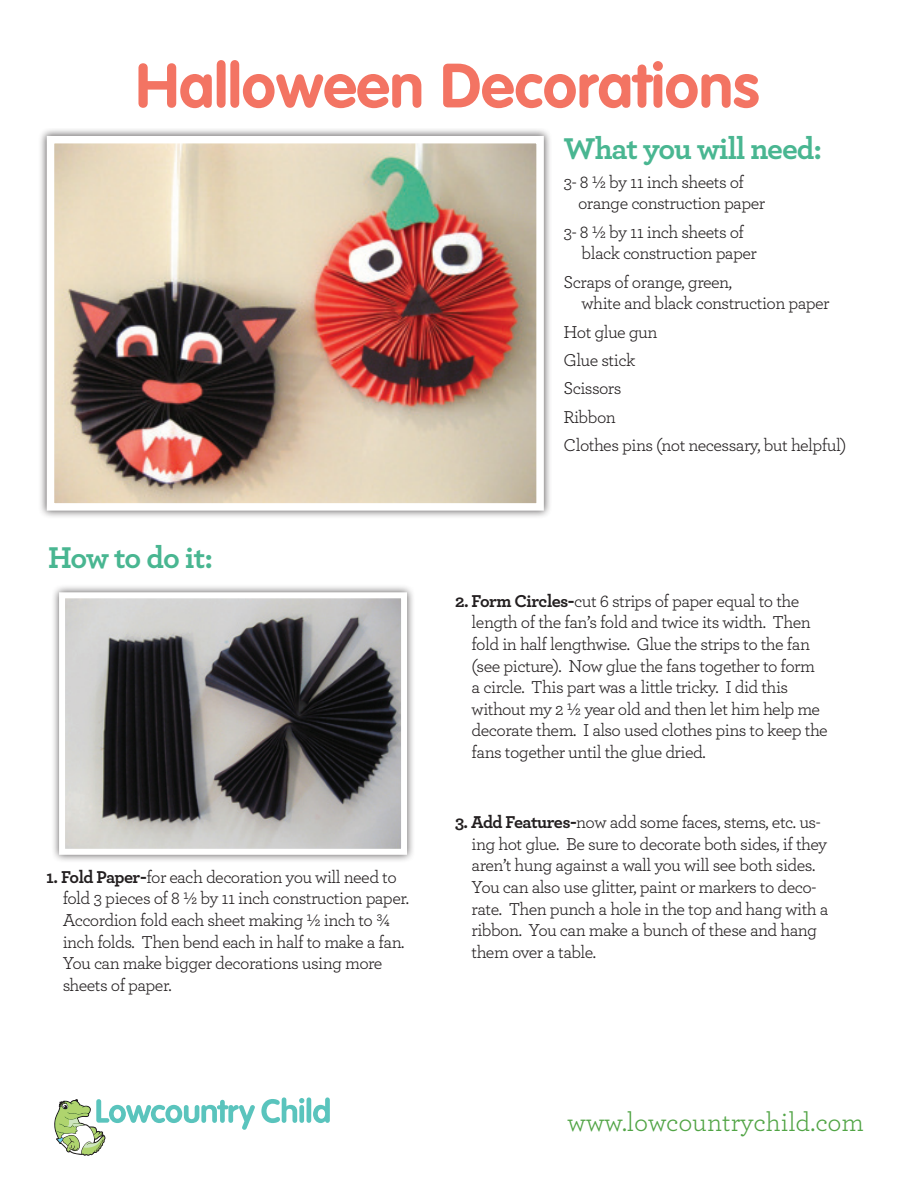
<style>
.page{position:relative;width:918px;height:1188px;background:#fff}
.page>*{position:absolute;margin:0;border:0;box-sizing:border-box;transform-origin:0 0}
.t1{font:700 61.5px "VAG Rounded";color:#f37463}
.t2{font:700 31.5px "Archer";letter-spacing:-.03em;color:#49b691}
.t3{font:27px "Archer";color:#51a445}
.t4{font:18px/21.6px "Archer";letter-spacing:-.03em;color:#231f20}
.s1{font-weight:700}
</style>
<div class="page">
<svg style="left:54px;top:1099px;width:201px;height:57px"></svg>
<svg style="left:261px;top:1097px;width:43px;height:26px"></svg>
<hr style="left:307px;top:1097px;width:4px;height:26px;background:#5ac4bd;border-radius:2px">
<svg style="left:313px;top:1097px;width:17px;height:26px"></svg>
<div style="left:39px;top:128px;width:513px;height:391px;background:#231f20;opacity:.75"></div>
<img style="left:56px;top:145px;width:479px;height:357px">
<div style="left:47px;top:136px;width:497px;height:375px;border:8px solid #fff"></div>
<div style="left:51px;top:584px;width:364px;height:279px;background:#231f20;opacity:.75"></div>
<img style="left:66px;top:599px;width:334px;height:249px">
<div style="left:59px;top:592px;width:348px;height:263px;border:6px solid #fff"></div>
<h1 class="t1" style="left:136px;top:50px;width:625px">Halloween Decorations</h1>
<h2 class="t2" style="left:564px;top:134px;width:260px">What you will need:</h2>
<p class="t4" style="left:578px;top:172px;width:189px;text-indent:-14px">3- 8 ½ by 11 inch sheets of orange construction paper</p>
<p class="t4" style="left:582px;top:222px;width:177px;text-indent:-18px">3- 8 ½ by 11 inch sheets of black construction paper</p>
<p class="t4" style="left:582px;top:272px;width:250px;text-indent:-18px">Scraps of orange, green,<br>white and black construction paper</p>
<p class="t4" style="left:564px;top:318px;width:284px;line-height:28.3px">Hot glue gun<br>Glue stick<br>Scissors<br>Ribbon<br>Clothes pins (not necessary, but helpful)</p>
<h2 class="t2" style="left:48px;top:543px;width:166px">How to do it:</h2>
<p class="t4" style="left:63px;top:867px;width:348px;text-indent:-17px"><span class="s1">1. Fold Paper-</span>for each decoration you will need to fold 3 pieces of 8 ½ by 11 inch construction paper.<br>Accordion fold each sheet making ½ inch to ¾ inch folds. Then bend each in half to make a fan.<br>You can make bigger decorations using more sheets of paper.</p>
<p class="t4" style="left:472px;top:591px;width:358px;text-indent:-17px"><span class="s1">2. Form Circles-</span>cut 6 strips of paper equal to the length of the fan’s fold and twice its width. Then fold in half lengthwise. Glue the strips to the fan (see picture). Now glue the fans together to form a circle. This part was a little tricky. I did this without my 2 ½ year old and then let him help me decorate them. I also used clothes pins to keep the fans together until the glue dried.</p>
<p class="t4" style="left:472px;top:812px;width:359px;text-indent:-17px"><span class="s1">3. Add Features-</span>now add some faces, stems, etc. us&shy;ing hot glue. Be sure to decorate both sides, if they aren’t hung against a wall you will see both sides.<br>You can also use glitter, paint or markers to deco&shy;rate. Then punch a hole in the top and hang with a ribbon. You can make a bunch of these and hang them over a table.</p>
<h3 class="t3" style="left:568px;top:1109px;width:298px">www.lowcountrychild.com</h3>
</div>
